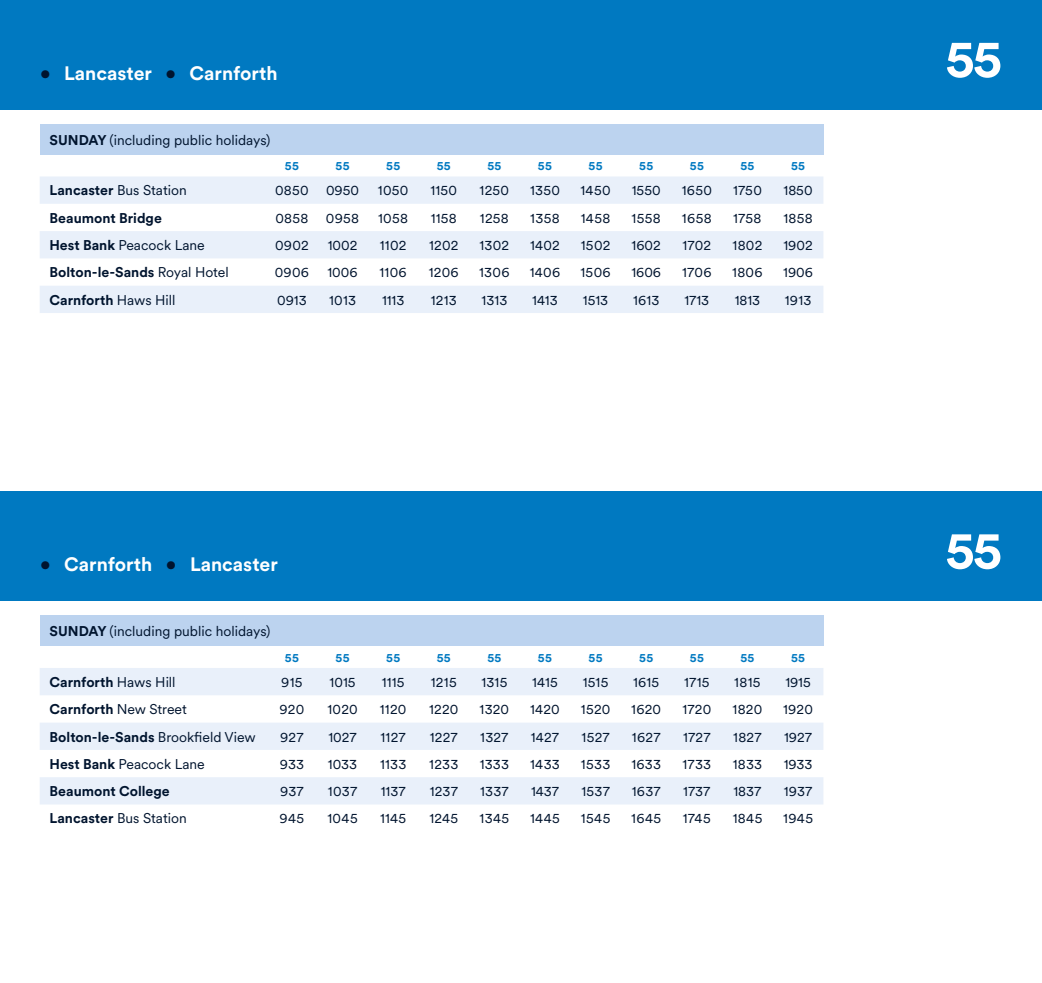
<style>
.page{position:relative;width:1042px;height:983px;background:#fff}
.page>*{position:absolute;margin:0;border:0;box-sizing:border-box;transform-origin:0 0}
.t1{font:700 52.5px "Stagecoach Circular";color:#fff}
.t2{font:700 19.25px "Stagecoach Circular";color:#fff}
.t3{font:14px "Stagecoach Circular";letter-spacing:.015em;color:#00142e}
.t4{font:700 14px "Stagecoach Circular";color:#00142e}
.t5{font:700 12.25px "Stagecoach Circular";letter-spacing:.03em;color:#0079c1}
.s1{color:#00142e}
.s2{font-weight:700}
.s3{font-weight:400}
</style>
<div class="page">
<div style="left:0;top:0;width:1042px;height:109px;background:#0079c1"></div>
<div style="left:40px;top:124px;width:783px;height:30px;background:#bcd3ef"></div>
<svg style="left:40px;top:176px;width:783px;height:137px;fill:#e9f0fa"></svg>
<div style="left:0;top:491px;width:1042px;height:109px;background:#0079c1"></div>
<div style="left:40px;top:615px;width:783px;height:30px;background:#bcd3ef"></div>
<svg style="left:40px;top:668px;width:783px;height:136px;fill:#e9f0fa"></svg>
<h2 class="t2" style="left:40px;top:60px;width:239px"><span class="s1">•</span> Lancaster <span class="s1">•</span> Carnforth</h2>
<p class="t3" style="left:50px;top:130px;width:222px"><span class="s2">SUNDAY</span> (including public holidays)</p>
<p class="t5" style="left:285px;top:157px;width:16px">55</p>
<p class="t5" style="left:335px;top:157px;width:16px">55</p>
<p class="t5" style="left:386px;top:157px;width:16px">55</p>
<p class="t5" style="left:437px;top:157px;width:16px">55</p>
<p class="t5" style="left:487px;top:157px;width:16px">55</p>
<p class="t5" style="left:538px;top:157px;width:16px">55</p>
<p class="t5" style="left:588px;top:157px;width:16px">55</p>
<p class="t5" style="left:639px;top:157px;width:16px">55</p>
<p class="t5" style="left:690px;top:157px;width:16px">55</p>
<p class="t5" style="left:740px;top:157px;width:16px">55</p>
<p class="t5" style="left:791px;top:157px;width:16px">55</p>
<p class="t3" style="left:50px;top:181px;width:139px"><span class="s2">Lancaster</span> Bus Station</p>
<p class="t3" style="left:275px;top:181px;width:85px">0850 0950</p>
<p class="t3" style="left:378px;top:181px;width:32px">1050</p>
<p class="t3" style="left:430px;top:181px;width:28px">1150</p>
<p class="t3" style="left:480px;top:181px;width:31px">1250</p>
<p class="t3" style="left:530px;top:181px;width:31px">1350</p>
<p class="t3" style="left:580px;top:181px;width:32px">1450</p>
<p class="t3" style="left:632px;top:181px;width:30px">1550</p>
<p class="t3" style="left:682px;top:181px;width:32px">1650</p>
<p class="t3" style="left:733px;top:181px;width:30px">1750</p>
<p class="t3" style="left:783px;top:181px;width:31px">1850</p>
<p class="t4" style="left:50px;top:208px;width:114px">Beaumont Bridge</p>
<p class="t3" style="left:275px;top:208px;width:85px">0858 0958</p>
<p class="t3" style="left:378px;top:208px;width:32px">1058</p>
<p class="t3" style="left:431px;top:208px;width:28px">1158</p>
<p class="t3" style="left:480px;top:208px;width:30px">1258</p>
<p class="t3" style="left:530px;top:208px;width:31px">1358</p>
<p class="t3" style="left:581px;top:208px;width:31px">1458</p>
<p class="t3" style="left:631px;top:208px;width:31px">1558</p>
<p class="t3" style="left:682px;top:208px;width:31px">1658</p>
<p class="t3" style="left:733px;top:208px;width:30px">1758</p>
<p class="t3" style="left:783px;top:208px;width:31px">1858</p>
<p class="t3" style="left:50px;top:236px;width:157px"><span class="s2">Hest Bank</span> Peacock Lane</p>
<p class="t3" style="left:275px;top:236px;width:35px">0902</p>
<p class="t3" style="left:328px;top:236px;width:31px">1002</p>
<p class="t3" style="left:380px;top:236px;width:28px">1102</p>
<p class="t3" style="left:429px;top:236px;width:31px">1202</p>
<p class="t3" style="left:479px;top:236px;width:31px">1302</p>
<p class="t3" style="left:530px;top:236px;width:31px">1402</p>
<p class="t3" style="left:581px;top:236px;width:31px">1502</p>
<p class="t3" style="left:631px;top:236px;width:31px">1602</p>
<p class="t3" style="left:682px;top:236px;width:30px">1702</p>
<p class="t3" style="left:732px;top:236px;width:31px">1802</p>
<p class="t3" style="left:783px;top:236px;width:31px">1902</p>
<p class="t4" style="left:50px;top:263px;width:181px">Bolton-le-Sands <span class="s3">Royal Hotel</span></p>
<p class="t3" style="left:275px;top:263px;width:36px">0906</p>
<p class="t3" style="left:327px;top:263px;width:32px">1006</p>
<p class="t3" style="left:379px;top:263px;width:29px">1106</p>
<p class="t3" style="left:429px;top:263px;width:32px">1206</p>
<p class="t3" style="left:479px;top:263px;width:32px">1306</p>
<p class="t3" style="left:530px;top:263px;width:32px">1406</p>
<p class="t3" style="left:580px;top:263px;width:32px">1506</p>
<p class="t3" style="left:631px;top:263px;width:31px">1606</p>
<p class="t3" style="left:682px;top:263px;width:31px">1706</p>
<p class="t3" style="left:732px;top:263px;width:32px">1806</p>
<p class="t3" style="left:783px;top:263px;width:31px">1906</p>
<p class="t4" style="left:50px;top:290px;width:127px">Carnforth <span class="s3">Haws Hill</span></p>
<p class="t3" style="left:277px;top:290px;width:31px">0913</p>
<p class="t3" style="left:329px;top:290px;width:29px">1013</p>
<p class="t3" style="left:382px;top:290px;width:24px">1113</p>
<p class="t3" style="left:431px;top:290px;width:28px">1213</p>
<p class="t3" style="left:481px;top:290px;width:28px">1313</p>
<p class="t3" style="left:532px;top:290px;width:27px">1413</p>
<p class="t3" style="left:583px;top:290px;width:27px">1513</p>
<p class="t3" style="left:633px;top:290px;width:28px">1613</p>
<p class="t3" style="left:684px;top:290px;width:26px">1713</p>
<p class="t3" style="left:735px;top:290px;width:27px">1813</p>
<p class="t3" style="left:785px;top:290px;width:28px">1913</p>
<h2 class="t2" style="left:40px;top:551px;width:239px"><span class="s1">•</span> Carnforth <span class="s1">•</span> Lancaster</h2>
<p class="t3" style="left:50px;top:621px;width:222px"><span class="s2">SUNDAY</span> (including public holidays)</p>
<p class="t5" style="left:285px;top:648px;width:16px">55</p>
<p class="t5" style="left:335px;top:648px;width:16px">55</p>
<p class="t5" style="left:386px;top:648px;width:16px">55</p>
<p class="t5" style="left:437px;top:648px;width:16px">55</p>
<p class="t5" style="left:487px;top:648px;width:16px">55</p>
<p class="t5" style="left:538px;top:648px;width:16px">55</p>
<p class="t5" style="left:588px;top:648px;width:16px">55</p>
<p class="t5" style="left:639px;top:648px;width:16px">55</p>
<p class="t5" style="left:690px;top:648px;width:16px">55</p>
<p class="t5" style="left:740px;top:648px;width:16px">55</p>
<p class="t5" style="left:791px;top:648px;width:16px">55</p>
<p class="t4" style="left:50px;top:672px;width:127px">Carnforth <span class="s3">Haws Hill</span></p>
<p class="t3" style="left:281px;top:672px;width:23px">915</p>
<p class="t3" style="left:330px;top:672px;width:27px">1015</p>
<p class="t3" style="left:382px;top:672px;width:24px">1115</p>
<p class="t3" style="left:431px;top:672px;width:28px">1215</p>
<p class="t3" style="left:481px;top:672px;width:28px">1315</p>
<p class="t3" style="left:532px;top:672px;width:27px">1415</p>
<p class="t3" style="left:583px;top:672px;width:27px">1515</p>
<p class="t3" style="left:633px;top:672px;width:28px">1615</p>
<p class="t3" style="left:684px;top:672px;width:27px">1715</p>
<p class="t3" style="left:734px;top:672px;width:28px">1815</p>
<p class="t3" style="left:785px;top:672px;width:27px">1915</p>
<p class="t4" style="left:50px;top:699px;width:139px">Carnforth <span class="s3">New Street</span></p>
<p class="t3" style="left:280px;top:699px;width:26px">920</p>
<p class="t3" style="left:327px;top:699px;width:32px">1020</p>
<p class="t3" style="left:380px;top:699px;width:28px">1120</p>
<p class="t3" style="left:429px;top:699px;width:31px">1220</p>
<p class="t3" style="left:480px;top:699px;width:31px">1320</p>
<p class="t3" style="left:530px;top:699px;width:31px">1420</p>
<p class="t3" style="left:581px;top:699px;width:31px">1520</p>
<p class="t3" style="left:631px;top:699px;width:31px">1620</p>
<p class="t3" style="left:682px;top:699px;width:30px">1720</p>
<p class="t3" style="left:732px;top:699px;width:31px">1820</p>
<p class="t3" style="left:783px;top:699px;width:31px">1920</p>
<p class="t4" style="left:50px;top:726px;width:208px">Bolton-le-Sands <span class="s3">Brookfield View</span></p>
<p class="t3" style="left:280px;top:727px;width:25px">927</p>
<p class="t3" style="left:328px;top:727px;width:30px">1027</p>
<p class="t3" style="left:380px;top:727px;width:27px">1127</p>
<p class="t3" style="left:430px;top:727px;width:30px">1227</p>
<p class="t3" style="left:480px;top:727px;width:30px">1327</p>
<p class="t3" style="left:531px;top:727px;width:30px">1427</p>
<p class="t3" style="left:581px;top:727px;width:30px">1527</p>
<p class="t3" style="left:632px;top:727px;width:30px">1627</p>
<p class="t3" style="left:683px;top:727px;width:29px">1727</p>
<p class="t3" style="left:733px;top:727px;width:30px">1827</p>
<p class="t3" style="left:784px;top:727px;width:29px">1927</p>
<p class="t3" style="left:50px;top:754px;width:157px"><span class="s2">Hest Bank</span> Peacock Lane</p>
<p class="t3" style="left:280px;top:754px;width:26px">933</p>
<p class="t3" style="left:328px;top:754px;width:31px">1033</p>
<p class="t3" style="left:380px;top:754px;width:28px">1133</p>
<p class="t3" style="left:429px;top:754px;width:31px">1233</p>
<p class="t3" style="left:480px;top:754px;width:31px">1333</p>
<p class="t3" style="left:530px;top:754px;width:31px">1433</p>
<p class="t3" style="left:581px;top:754px;width:31px">1533</p>
<p class="t3" style="left:631px;top:754px;width:31px">1633</p>
<p class="t3" style="left:682px;top:754px;width:30px">1733</p>
<p class="t3" style="left:733px;top:754px;width:31px">1833</p>
<p class="t3" style="left:783px;top:754px;width:30px">1933</p>
<p class="t4" style="left:50px;top:781px;width:122px">Beaumont College</p>
<p class="t3" style="left:280px;top:781px;width:25px">937</p>
<p class="t3" style="left:328px;top:781px;width:31px">1037</p>
<p class="t3" style="left:381px;top:781px;width:26px">1137</p>
<p class="t3" style="left:430px;top:781px;width:30px">1237</p>
<p class="t3" style="left:480px;top:781px;width:30px">1337</p>
<p class="t3" style="left:531px;top:781px;width:30px">1437</p>
<p class="t3" style="left:581px;top:781px;width:30px">1537</p>
<p class="t3" style="left:632px;top:781px;width:31px">1637</p>
<p class="t3" style="left:683px;top:781px;width:29px">1737</p>
<p class="t3" style="left:733px;top:781px;width:29px">1837</p>
<p class="t3" style="left:784px;top:781px;width:30px">1937</p>
<p class="t3" style="left:50px;top:809px;width:139px"><span class="s2">Lancaster</span> Bus Station</p>
<p class="t3" style="left:280px;top:809px;width:26px">945</p>
<p class="t3" style="left:327px;top:809px;width:32px">1045</p>
<p class="t3" style="left:380px;top:809px;width:28px">1145</p>
<p class="t3" style="left:429px;top:809px;width:31px">1245</p>
<p class="t3" style="left:480px;top:809px;width:31px">1345</p>
<p class="t3" style="left:530px;top:809px;width:31px">1445</p>
<p class="t3" style="left:581px;top:809px;width:31px">1545</p>
<p class="t3" style="left:631px;top:809px;width:32px">1645</p>
<p class="t3" style="left:683px;top:809px;width:29px">1745</p>
<p class="t3" style="left:732px;top:809px;width:31px">1845</p>
<p class="t3" style="left:783px;top:809px;width:31px">1945</p>
<h1 class="t1" style="left:945px;top:22px;width:58px">55</h1>
<h1 class="t1" style="left:945px;top:513px;width:58px">55</h1>
</div>
